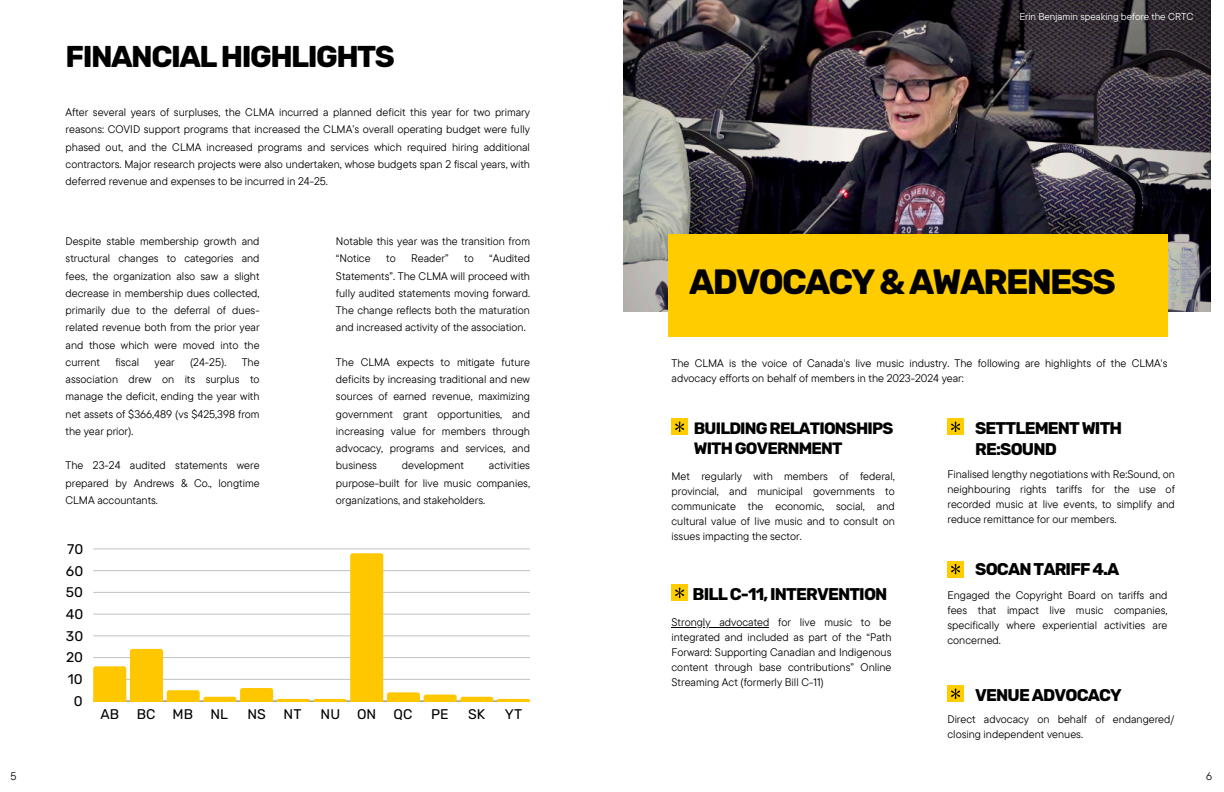
<style>
.page{position:relative;width:1224px;height:792px;background:#fff}
.page>*{position:absolute;margin:0;border:0;box-sizing:border-box;transform-origin:0 0}
.t1{font:700 35px "Rubik";letter-spacing:-.05em;color:#000}
.t2{font:700 30px "Rubik";letter-spacing:-.05em;color:#000}
.t3{font:700 16.9px/20.2px "Rubik";letter-spacing:-.05em;color:#000}
.t4{font:700 16.4px/19.5px "Rubik";letter-spacing:-.05em;color:#000}
.t5{font:14px "Rubik";color:#000}
.t6{font:11px/17.2px "TT Commons Pro";color:#000;text-align:justify}
.t7{font:10px "TT Commons Pro";color:#fff}
</style>
<div class="page">
<div style="left:947px;top:419px;width:17px;height:16px;background:#fc0"></div>
<svg style="left:951px;top:422px;width:9px;height:10px"></svg>
<img style="left:624px;top:0;width:587px;height:311px">
<div style="left:668px;top:235px;width:499px;height:102px;background:#fc0"></div>
<div style="left:672px;top:585px;width:16px;height:16px;background:#fc0"></div>
<svg style="left:675px;top:588px;width:9px;height:10px"></svg>
<hr style="left:672px;top:627px;width:97px;height:1px;background:#000">
<div style="left:672px;top:419px;width:16px;height:16px;background:#fc0"></div>
<svg style="left:675px;top:422px;width:9px;height:10px"></svg>
<div style="left:947px;top:561px;width:17px;height:16px;background:#fc0"></div>
<svg style="left:951px;top:564px;width:9px;height:10px"></svg>
<div style="left:947px;top:686px;width:17px;height:16px;background:#fc0"></div>
<svg style="left:951px;top:689px;width:9px;height:10px"></svg>
<hr style="left:93px;top:701px;width:437px;height:1px;background:#000;opacity:.6">
<hr style="left:93px;top:549px;width:437px;height:1px;background:#e5e5e5">
<svg style="left:93px;top:553px;width:437px;height:148px"></svg>
<h2 class="t2" style="left:66px;top:39px;width:331px">FINANCIAL HIGHLIGHTS</h2>
<h3 class="t6" style="left:66px;top:103px;width:466px">After several years of surpluses, the CLMA incurred a planned deficit this year for two primary reasons: COVID support programs that increased the CLMA’s overall operating budget were fully phased out, and the CLMA increased programs and services which required hiring additional contractors. Major research projects were also undertaken, whose budgets span 2 fiscal years, with deferred revenue and expenses to be incurred in 24-25.</h3>
<p class="t6" style="left:66px;top:232px;width:196px">Despite stable membership growth and structural changes to categories and fees, the organization also saw a slight decrease in membership dues collected, primarily due to the deferral of dues&shy;related revenue both from the prior year and those which were moved into the current</p>
<p class="t6" style="left:115px;top:353px;width:25px">fiscal</p>
<p class="t6" style="left:155px;top:353px;width:22px">year</p>
<p class="t6" style="left:190px;top:353px;width:38px">(24-25).</p>
<p class="t6" style="left:66px;top:353px;width:196px;text-indent:176px">The association drew on its surplus to manage the deficit, ending the year with net assets of $366,489 (vs $425,398 from the year prior).</p>
<p class="t6" style="left:66px;top:457px;width:196px">The 23-24 audited statements were prepared by Andrews &amp; Co., longtime CLMA accountants.</p>
<p class="t5" style="left:67px;top:541px;width:18px">70</p>
<p class="t5" style="left:66px;top:562px;width:19px">60</p>
<p class="t5" style="left:66px;top:584px;width:19px">50</p>
<p class="t5" style="left:66px;top:606px;width:19px">40</p>
<p class="t5" style="left:66px;top:628px;width:19px">30</p>
<p class="t5" style="left:66px;top:649px;width:19px">20</p>
<p class="t5" style="left:68px;top:671px;width:16px">10</p>
<p class="t5" style="left:74px;top:693px;width:10px">0</p>
<p class="t6" style="left:336px;top:232px;width:196px">Notable this year was the transition from “Notice</p>
<p class="t6" style="left:336px;top:250px;width:196px;text-indent:153px">“Audited Statements”. The CLMA will proceed with fully audited statements moving forward.<br>The change reflects both the maturation and increased activity of the association.</p>
<p class="t6" style="left:336px;top:353px;width:196px">The CLMA expects to mitigate future deficits by increasing traditional and new sources of earned revenue, maximizing government grant opportunities, and increasing value for members through advocacy, programs and services, and business</p>
<p class="t6" style="left:386px;top:250px;width:11px">to</p>
<p class="t6" style="left:411px;top:250px;width:39px">Reader”</p>
<p class="t6" style="left:464px;top:250px;width:11px">to</p>
<p class="t6" style="left:402px;top:457px;width:64px">development</p>
<p class="t6" style="left:336px;top:457px;width:196px;text-indent:153px">activities purpose-built for live music companies, organizations, and stakeholders.</p>
<p class="t5" style="left:100px;top:706px;width:20px">AB</p>
<p class="t5" style="left:137px;top:706px;width:93px">BC MB NL</p>
<p class="t5" style="left:247px;top:706px;width:20px">NS</p>
<p class="t5" style="left:284px;top:706px;width:19px">NT</p>
<p class="t5" style="left:321px;top:706px;width:93px">NU ON QC</p>
<p class="t5" style="left:431px;top:706px;width:19px">PE</p>
<p class="t5" style="left:468px;top:706px;width:19px">SK</p>
<p class="t5" style="left:505px;top:706px;width:19px">YT</p>
<h3 class="t7" style="left:1019px;top:10px;width:176px">Erin Benjamin speaking before the CRTC</h3>
<p class="t1" style="left:689px;top:262px;width:428px">ADVOCACY &amp; AWARENESS</p>
<p class="t6" style="left:672px;top:355px;width:497px;line-height:15px">The CLMA is the voice of Canada's live music industry. The following are highlights of the CLMA's advocacy efforts on behalf of members in the 2023-2024 year:</p>
<p class="t4" style="left:694px;top:419px;width:201px">BUILDING RELATIONSHIPS<br>WITH GOVERNMENT</p>
<p class="t6" style="left:672px;top:468px;width:225px;line-height:15px">Met regularly with members of federal, provincial, and municipal governments to communicate the economic, social, and cultural value of live music and to consult on issues impacting the sector.</p>
<p class="t3" style="left:693px;top:584px;width:196px">BILL C-11, INTERVENTION</p>
<p class="t6" style="left:672px;top:614px;width:221px;line-height:15px">Strongly advocated for live music to be integrated and included as part of the “Path Forward: Supporting Canadian and Indigenous content through base contributions” Online Streaming Act (formerly Bill C-11)</p>
<p class="t3" style="left:975px;top:419px;width:148px">SETTLEMENT WITH<br>RE:SOUND</p>
<h1 class="t6" style="left:947px;top:467px;width:229px;line-height:15px">Finalised lengthy negotiations with Re:Sound, on neighbouring rights tariffs for the use of recorded music at live events, to simplify and reduce remittance for our members.</h1>
<p class="t3" style="left:975px;top:559px;width:146px">SOCAN TARIFF 4.A</p>
<p class="t6" style="left:947px;top:588px;width:221px;line-height:15px">Engaged the Copyright Board on tariffs and fees that impact live music companies, specifically where experiential activities are concerned.</p>
<h3 class="t3" style="left:975px;top:685px;width:148px">VENUE ADVOCACY</h3>
<p class="t6" style="left:947px;top:712px;width:228px;line-height:15px">Direct advocacy on behalf of endangered/ closing independent venues.</p>
<p class="t6" style="left:11px;top:767px;width:8px">5</p>
<h3 class="t6" style="left:1206px;top:767px;width:8px">6</h3>
</div>
